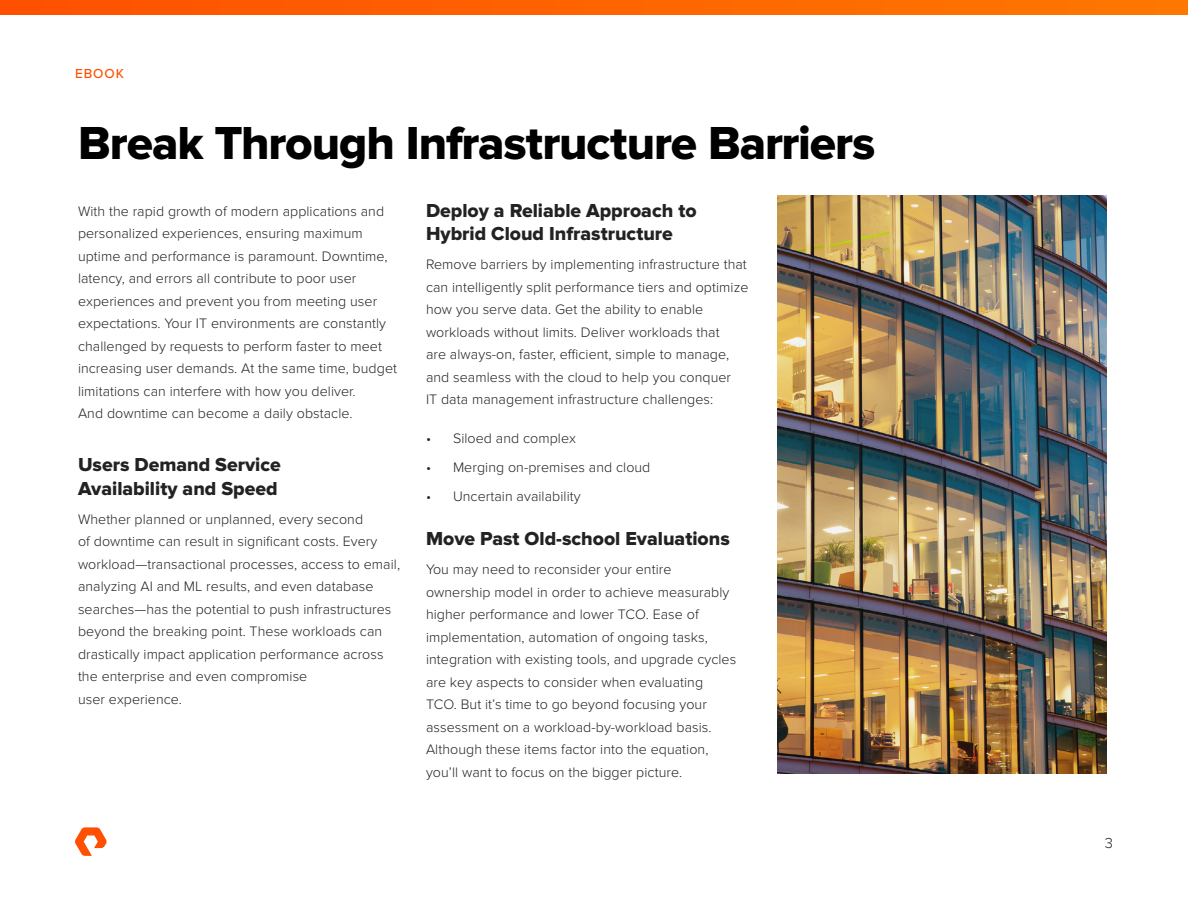
<style>
.page{position:relative;width:1188px;height:918px;background:#fff}
.page>*{position:absolute;margin:0;border:0;box-sizing:border-box;transform-origin:0 0}
.t1{font:48px "Proxima Nova Extrabld";letter-spacing:-.025em;color:#000}
.t2{font:19.5px/23.4px "Proxima Nova Extrabld";color:#222}
.t3{font:300 15px "Proxima Nova";color:#222}
.t4{font:300 14.25px/22.5px "Proxima Nova";letter-spacing:.005em;color:#222}
.t5{font:500 13.5px "Proxima Nova";letter-spacing:.07em;color:#fe5000}
</style>
<div class="page">
<svg style="left:75px;top:827px;width:32px;height:29px"></svg>
<svg style="left:0;top:0;width:1188px;height:15px;background:#fe6300"></svg>
<img style="left:777px;top:195px;width:330px;height:579px">
<p class="t5" style="left:75px;top:64px;width:51px">EBOOK</p>
<h1 class="t1" style="left:78px;top:116px;width:799px">Break Through Infrastructure Barriers</h1>
<p class="t4" style="left:78px;top:200px;width:321px">With the rapid growth of modern applications and personalized experiences, ensuring maximum uptime and performance is paramount. Downtime, latency, and errors all contribute to poor user experiences and prevent you from meeting user expectations. Your IT environments are constantly challenged by requests to perform faster to meet increasing user demands. At the same time, budget limitations can interfere with how you deliver.<br>And downtime can become a daily obstacle.</p>
<h2 class="t2" style="left:78px;top:454px;width:204px">Users Demand Service<br>Availability and Speed</h2>
<p class="t4" style="left:78px;top:508px;width:324px">Whether planned or unplanned, every second<br>of downtime can result in significant costs. Every workload—transactional processes, access to email, analyzing AI and ML results, and even database searches—has the potential to push infrastructures beyond the breaking point. These workloads can drastically impact application performance across the enterprise and even compromise<br>user experience.</p>
<h2 class="t2" style="left:426px;top:199px;width:272px">Deploy a Reliable Approach to<br>Hybrid Cloud Infrastructure</h2>
<p class="t4" style="left:426px;top:253px;width:324px">Remove barriers by implementing infrastructure that can intelligently split performance tiers and optimize how you serve data. Get the ability to enable workloads without limits. Deliver workloads that<br>are always-on, faster, efficient, simple to manage, and seamless with the cloud to help you conquer<br>IT data management infrastructure challenges:</p>
<p class="t4" style="left:426px;top:427px;width:152px">• Siloed and complex</p>
<p class="t4" style="left:426px;top:456px;width:226px">• Merging on-premises and cloud</p>
<p class="t4" style="left:426px;top:486px;width:156px">• Uncertain availability</p>
<h2 class="t2" style="left:426px;top:527px;width:305px">Move Past Old-school Evaluations</h2>
<p class="t4" style="left:426px;top:558px;width:312px">You may need to reconsider your entire ownership model in order to achieve measurably higher performance and lower TCO. Ease of implementation, automation of ongoing tasks, integration with existing tools, and upgrade cycles are key aspects to consider when evaluating TCO. But it’s time to go beyond focusing your assessment on a workload-by-workload basis.<br>Although these items factor into the equation, you’ll want to focus on the bigger picture.</p>
<p class="t3" style="left:1105px;top:834px;width:10px">3</p>
</div>
